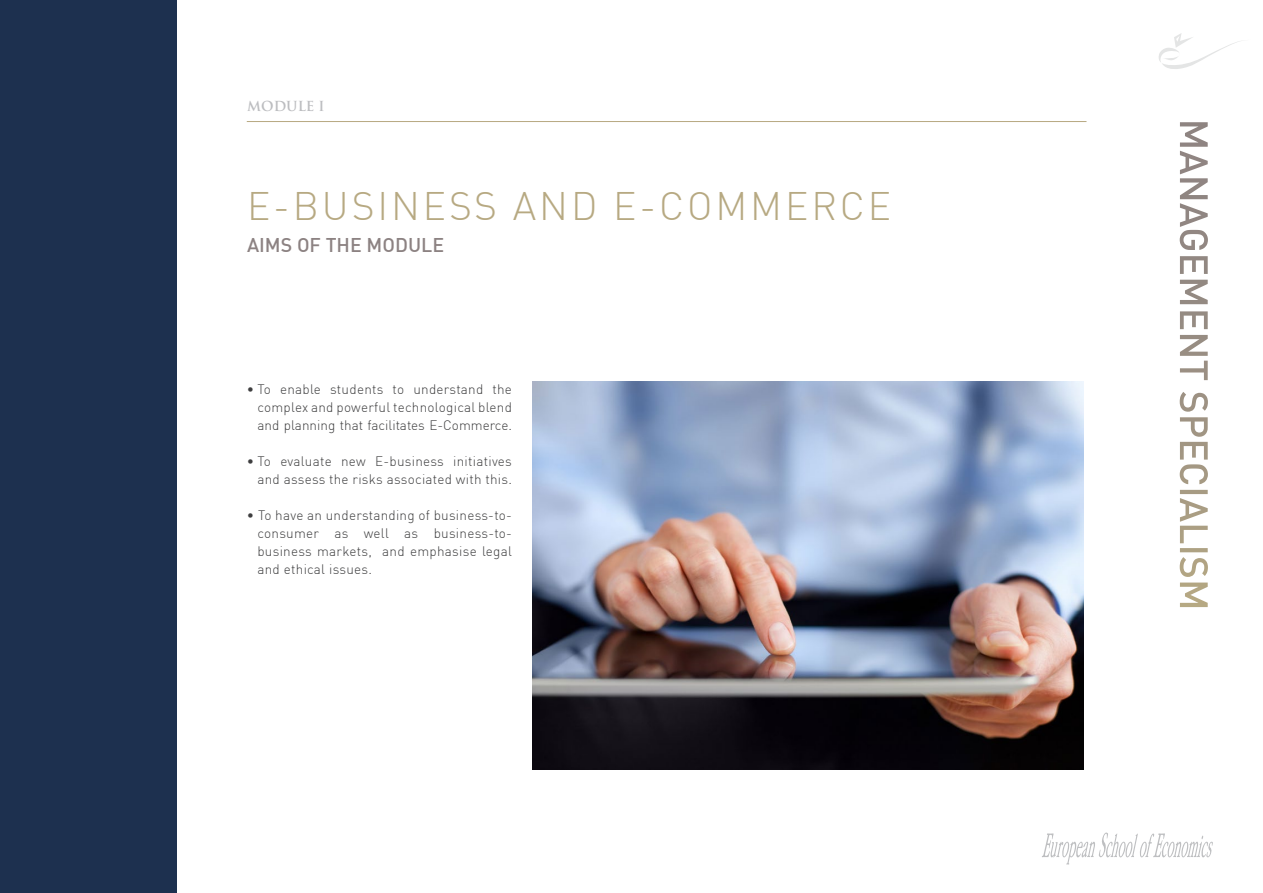
<style>
.page{position:relative;width:1263px;height:893px;background:#fff}
.page>*{position:absolute;margin:0;border:0;box-sizing:border-box;transform-origin:0 0}
.t1{font:300 39px "DIN";letter-spacing:.075em;color:#b7a982}
.t2{font:500 19.5px "DIN";color:#8c8282}
.t3{font:300 13.5px/18px "DIN";letter-spacing:.02em;color:#3e3e3f;text-align:justify}
.t4{font:700 13.5px "Trajan Pro";color:#bcbdc0}
</style>
<div class="page">
<svg style="left:1159px;top:33px;width:81px;height:36px"></svg>
<div style="left:0;top:0;width:176px;height:893px;background:#1d304f"></div>
<svg style="left:1042px;top:832px;width:171px;height:32px"></svg>
<svg style="left:1180px;top:122px;width:28px;height:358px"></svg>
<hr style="left:247px;top:121px;width:839px;height:1px;background:#b7a982">
<img style="left:533px;top:381px;width:551px;height:388px">
<p class="t4" style="left:247px;top:97px;width:79px">MODULE I</p>
<p class="t1" style="left:247px;top:182px;width:646px">E-BUSINESS AND E-COMMERCE</p>
<p class="t2" style="left:247px;top:233px;width:199px">AIMS OF THE MODULE</p>
<p class="t3" style="left:257px;top:380px;width:256px;text-indent:-11px">• To enable students to understand the complex and powerful technological blend and planning that facilitates E-Commerce.</p>
<p class="t3" style="left:247px;top:452px;width:267px;text-align:right">• To evaluate new E-business initiatives and assess the risks associated with this.</p>
<p class="t3" style="left:257px;top:506px;width:256px;text-indent:-11px">• To have an understanding of business-to&shy;consumer as well as business-to&shy;business markets, and emphasise legal and ethical issues.</p>
</div>
